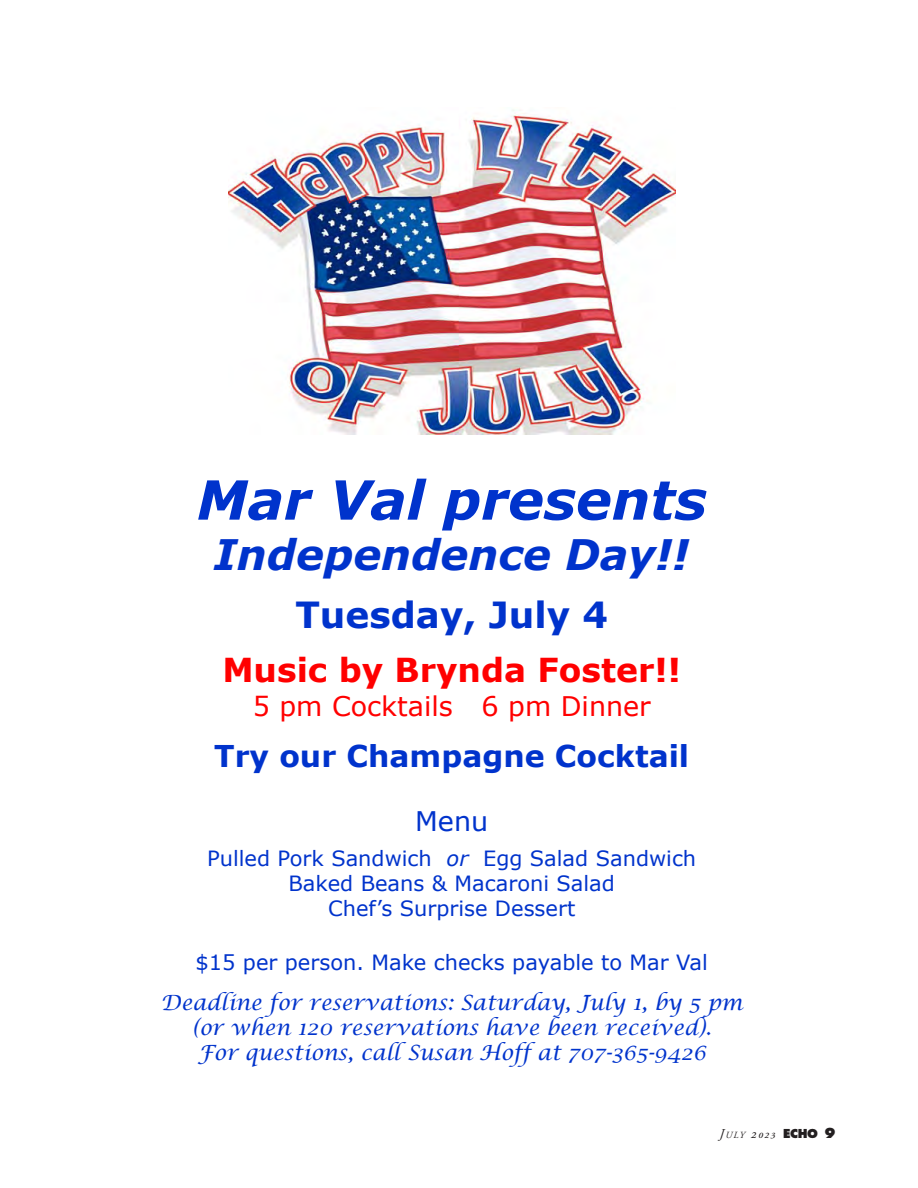
<style>
.page{position:relative;width:918px;height:1188px;background:#fff}
.page>*{position:absolute;margin:0;border:0;box-sizing:border-box;transform-origin:0 0}
.t1{font:italic 700 54px "Verdana";color:#03c}
.t2{font:italic 700 42px "Verdana";color:#03c}
.t3{font:700 36px "Verdana";color:#03c}
.t4{font:700 33px "Verdana";color:#f00}
.t5{font:700 30px "Verdana";color:#03c}
.t6{font:27px "Verdana";color:#f00}
.t7{font:27px "Verdana";color:#03c}
.t8{font:italic 21px/25.2px "Lucida Calligraphy";color:#03c;text-align:center}
.t9{font:21px/25.2px "Verdana";color:#03c;text-align:center}
.t10{font:italic 13.5px "Adobe Garamond Pro";color:#231f20}
.s1{font-style:italic}
.s2{font-style:inherit}
.s3{font-size:9.45px}
.s4{font-family:"Futura Std";font-weight:800;font-style:normal;font-size:12px}
.s5{font-family:"Futura Std";font-weight:800;font-style:normal}
</style>
<div class="page">
<img style="left:228px;top:110px;width:447px;height:325px">
<h1 class="t1" style="left:197px;top:466px;width:512px">Mar Val presents</h1>
<h2 class="t2" style="left:214px;top:528px;width:477px">Independence Day!!</h2>
<h3 class="t3" style="left:295px;top:592px;width:314px">Tuesday, July 4</h3>
<h3 class="t4" style="left:222px;top:649px;width:460px">Music by Brynda Foster!!</h3>
<p class="t6" style="left:253px;top:689px;width:400px">5 pm Cocktails 6 pm Dinner</p>
<h3 class="t5" style="left:214px;top:737px;width:477px">Try our Champagne Cocktail</h3>
<p class="t7" style="left:415px;top:804px;width:75px">Menu</p>
<p class="t9" style="left:207px;top:846px;width:491px">Pulled Pork Sandwich <span class="s1">or</span> Egg Salad Sandwich<br>Baked Beans &amp; Macaroni Salad<br>Chef’s Surprise Dessert</p>
<p class="t9" style="left:195px;top:950px;width:514px">$15 per person. Make checks payable to Mar Val</p>
<p class="t8" style="left:161px;top:990px;width:583px">Deadline for reservations: Saturday, July 1, by 5 pm (or when 120 reservations have been received).<br>For questions, call Susan Hoff at 707-365-9426</p>
<p class="t10" style="left:719px;top:1126px;width:118px"><span class="s2">J</span><span class="s3">uly</span> 2023 <span class="s4">ECHO</span> <span class="s5">9</span></p>
</div>
